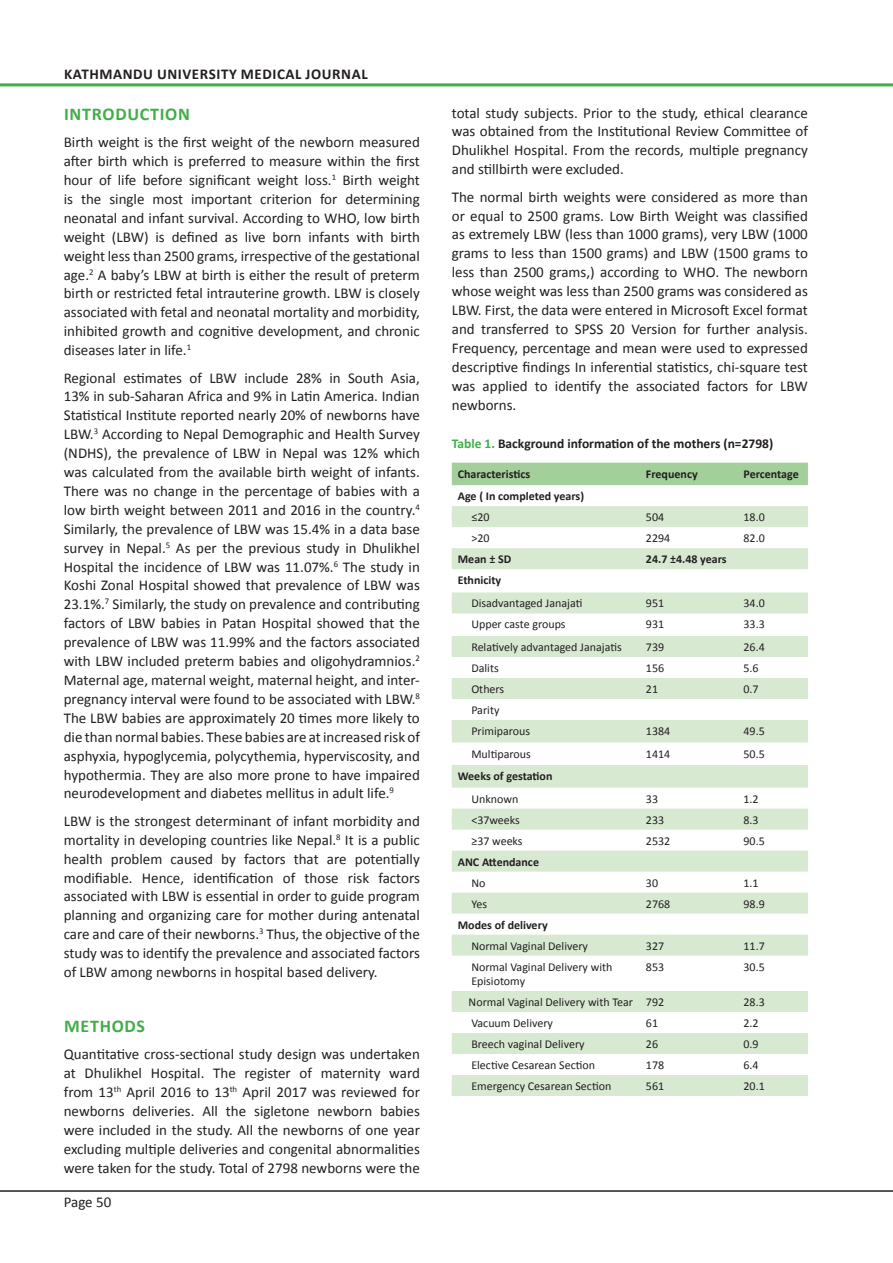
<style>
.page{position:relative;width:893px;height:1263px;background:#fff}
.page>*{position:absolute;margin:0;border:0;box-sizing:border-box;transform-origin:0 0}
.Heading_2_-_Sub_head{font:700 18px "Calibri";letter-spacing:.04em;color:#40ae49}
.Normal_Text{font:700 18px "Calibri";letter-spacing:.04em;color:#40ae49}
.Normal_Text-2{font:15px/18.9px "Calibri";color:#231f20;text-align:justify}
.Heading_2_-_Sub_head-2{font:700 15px "Calibri";letter-spacing:.04em;color:#231f20}
.Table_Figure_Legend{font:700 13.5px "Calibri";color:#231f20}
.Table_Text{font:12px "Calibri";color:#231f20}
.Table_Text-2{font:700 12px "Calibri";color:#231f20}
.s1{color:#40ae49}
</style>
<div class="page">
<hr style="left:0;top:1190px;width:893px;height:2px;background:#231f20">
<hr style="left:0;top:83px;width:893px;height:3px;background:#40ae49">
<div style="left:452px;top:463px;width:356px;height:22px;background:#a3cf9a"></div>
<svg style="left:452px;top:506px;width:356px;height:590px"></svg>
<p class="Heading_2_-_Sub_head-2" style="left:64px;top:64px;width:305px">KATHMANDU UNIVERSITY MEDICAL JOURNAL</p>
<p class="Heading_2_-_Sub_head" style="left:64px;top:102px;width:127px">INTRODUCTION</p>
<p class="Normal_Text-2" style="left:64px;top:133px;width:358px">Birth weight is the first weight of the newborn measured after birth which is preferred to measure within the first hour of life before significant weight loss.<sup>1</sup> Birth weight is the single most important criterion for determining neonatal and infant survival. According to WHO, low birth weight (LBW) is defined as live born infants with birth weight less than 2500 grams, irrespective of the gestational age.<sup>2</sup> A baby’s LBW at birth is either the result of preterm birth or restricted fetal intrauterine growth. LBW is closely associated with fetal and neonatal mortality and morbidity, inhibited growth and cognitive development, and chronic diseases later in life.<sup>1</sup></p>
<p class="Normal_Text-2" style="left:64px;top:368px;width:358px">Regional estimates of LBW include 28% in South Asia, 13% in sub-Saharan Africa and 9% in Latin America. Indian Statistical Institute reported nearly 20% of newborns have LBW.<sup>3</sup> According to Nepal Demographic and Health Survey (NDHS), the prevalence of LBW in Nepal was 12% which was calculated from the available birth weight of infants.<br>There was no change in the percentage of babies with a low birth weight between 2011 and 2016 in the country.<sup>4<br></sup>Similarly, the prevalence of LBW was 15.4% in a data base survey in Nepal.<sup>5</sup> As per the previous study in Dhulikhel Hospital the incidence of LBW was 11.07%.<sup>6</sup> The study in Koshi Zonal Hospital showed that prevalence of LBW was 23.1%.<sup>7</sup> Similarly, the study on prevalence and contributing factors of LBW babies in Patan Hospital showed that the prevalence of LBW was 11.99% and the factors associated with LBW included preterm babies and oligohydramnios.<sup>2<br></sup>Maternal age, maternal weight, maternal height, and inter&shy;pregnancy interval were found to be associated with LBW.<sup>8<br></sup>The LBW babies are approximately 20 times more likely to die than normal babies. These babies are at increased risk of asphyxia, hypoglycemia, polycythemia, hyperviscosity, and hypothermia. They are also more prone to have impaired neurodevelopment and diabetes mellitus in adult life.<sup>9</sup></p>
<p class="Normal_Text-2" style="left:64px;top:811px;width:358px">LBW is the strongest determinant of infant morbidity and mortality in developing countries like Nepal.<sup>8</sup> It is a public health problem caused by factors that are potentially modifiable. Hence, identification of those risk factors associated with LBW is essential in order to guide program planning and organizing care for mother during antenatal care and care of their newborns.<sup>3</sup> Thus, the objective of the study was to identify the prevalence and associated factors of LBW among newborns in hospital based delivery.</p>
<p class="Normal_Text" style="left:64px;top:1014px;width:83px">METHODS</p>
<p class="Normal_Text-2" style="left:64px;top:1045px;width:358px">Quantitative cross-sectional study design was undertaken at Dhulikhel Hospital. The register of maternity ward from 13<sup>th</sup> April 2016 to 13<sup>th</sup> April 2017 was reviewed for newborns deliveries. All the sigletone newborn babies were included in the study. All the newborns of one year excluding multiple deliveries and congenital abnormalities were taken for the study. Total of 2798 newborns were the</p>
<p class="Normal_Text-2" style="left:64px;top:1193px;width:49px">Page 50</p>
<p class="Normal_Text-2" style="left:452px;top:103px;width:358px">total study subjects. Prior to the study, ethical clearance was obtained from the Institutional Review Committee of Dhulikhel Hospital. From the records, multiple pregnancy and stillbirth were excluded.</p>
<p class="Normal_Text-2" style="left:452px;top:187px;width:358px">The normal birth weights were considered as more than or equal to 2500 grams. Low Birth Weight was classified as extremely LBW (less than 1000 grams), very LBW (1000 grams to less than 1500 grams) and LBW (1500 grams to less than 2500 grams,) according to WHO. The newborn whose weight was less than 2500 grams was considered as LBW. First, the data were entered in Microsoft Excel format and transferred to SPSS 20 Version for further analysis.<br>Frequency, percentage and mean were used to expressed descriptive findings In inferential statistics, chi-square test was applied to identify the associated factors for LBW newborns.</p>
<p class="Table_Figure_Legend" style="left:452px;top:435px;width:323px"><span class="s1">Table 1.</span> Background information of the mothers (n=2798)</p>
<p class="Table_Text-2" style="left:458px;top:466px;width:74px">Characteristics</p>
<p class="Table_Text-2" style="left:646px;top:466px;width:53px">Frequency</p>
<p class="Table_Text-2" style="left:743px;top:466px;width:57px">Percentage</p>
<p class="Table_Text-2" style="left:458px;top:488px;width:128px">Age ( In completed years)</p>
<p class="Table_Text" style="left:471px;top:510px;width:20px">≤20</p>
<p class="Table_Text" style="left:646px;top:510px;width:20px">504</p>
<p class="Table_Text" style="left:743px;top:510px;width:23px">18.0</p>
<p class="Table_Text" style="left:471px;top:531px;width:20px">&gt;20</p>
<p class="Table_Text" style="left:646px;top:531px;width:26px">2294</p>
<p class="Table_Text" style="left:743px;top:531px;width:23px">82.0</p>
<p class="Table_Text-2" style="left:458px;top:551px;width:55px">Mean ± SD</p>
<p class="Table_Text-2" style="left:646px;top:551px;width:82px">24.7 ±4.48 years</p>
<p class="Table_Text-2" style="left:458px;top:572px;width:45px">Ethnicity</p>
<p class="Table_Text" style="left:471px;top:596px;width:113px">Disadvantaged Janajati</p>
<p class="Table_Text" style="left:646px;top:596px;width:20px">951</p>
<p class="Table_Text" style="left:743px;top:596px;width:23px">34.0</p>
<p class="Table_Text" style="left:471px;top:617px;width:96px">Upper caste groups</p>
<p class="Table_Text" style="left:646px;top:617px;width:20px">931</p>
<p class="Table_Text" style="left:743px;top:617px;width:23px">33.3</p>
<p class="Table_Text" style="left:471px;top:639px;width:152px">Relatively advantaged Janajatis</p>
<p class="Table_Text" style="left:646px;top:639px;width:20px">739</p>
<p class="Table_Text" style="left:743px;top:639px;width:23px">26.4</p>
<p class="Table_Text" style="left:471px;top:660px;width:29px">Dalits</p>
<p class="Table_Text" style="left:646px;top:660px;width:20px">156</p>
<p class="Table_Text" style="left:743px;top:660px;width:17px">5.6</p>
<p class="Table_Text" style="left:471px;top:681px;width:34px">Others</p>
<p class="Table_Text" style="left:646px;top:681px;width:14px">21</p>
<p class="Table_Text" style="left:743px;top:681px;width:17px">0.7</p>
<p class="Table_Text" style="left:471px;top:702px;width:30px">Parity</p>
<p class="Table_Text" style="left:471px;top:723px;width:60px">Primiparous</p>
<p class="Table_Text" style="left:646px;top:723px;width:26px">1384</p>
<p class="Table_Text" style="left:743px;top:723px;width:23px">49.5</p>
<p class="Table_Text" style="left:471px;top:746px;width:61px">Multiparous</p>
<p class="Table_Text" style="left:646px;top:746px;width:26px">1414</p>
<p class="Table_Text" style="left:743px;top:746px;width:23px">50.5</p>
<p class="Table_Text-2" style="left:458px;top:768px;width:96px">Weeks of gestation</p>
<p class="Table_Text" style="left:471px;top:791px;width:48px">Unknown</p>
<p class="Table_Text" style="left:646px;top:791px;width:14px">33</p>
<p class="Table_Text" style="left:743px;top:791px;width:17px">1.2</p>
<p class="Table_Text" style="left:471px;top:812px;width:50px">&lt;37weeks</p>
<p class="Table_Text" style="left:646px;top:812px;width:20px">233</p>
<p class="Table_Text" style="left:743px;top:812px;width:17px">8.3</p>
<p class="Table_Text" style="left:471px;top:833px;width:53px">≥37 weeks</p>
<p class="Table_Text" style="left:646px;top:833px;width:26px">2532</p>
<p class="Table_Text" style="left:743px;top:833px;width:23px">90.5</p>
<p class="Table_Text-2" style="left:458px;top:854px;width:83px">ANC Attendance</p>
<p class="Table_Text" style="left:471px;top:875px;width:16px">No</p>
<p class="Table_Text" style="left:646px;top:875px;width:14px">30</p>
<p class="Table_Text" style="left:743px;top:875px;width:17px">1.1</p>
<p class="Table_Text" style="left:471px;top:896px;width:17px">Yes</p>
<p class="Table_Text" style="left:646px;top:896px;width:26px">2768</p>
<p class="Table_Text" style="left:743px;top:896px;width:23px">98.9</p>
<p class="Table_Text-2" style="left:458px;top:917px;width:91px">Modes of delivery</p>
<p class="Table_Text" style="left:471px;top:938px;width:118px">Normal Vaginal Delivery</p>
<p class="Table_Text" style="left:646px;top:938px;width:20px">327</p>
<p class="Table_Text" style="left:743px;top:938px;width:23px">11.7</p>
<p class="Table_Text" style="left:471px;top:959px;width:143px">Normal Vaginal Delivery with</p>
<p class="Table_Text" style="left:471px;top:973px;width:55px">Episiotomy</p>
<p class="Table_Text" style="left:646px;top:959px;width:20px">853</p>
<p class="Table_Text" style="left:743px;top:959px;width:23px">30.5</p>
<p class="Table_Text" style="left:469px;top:994px;width:166px">Normal Vaginal Delivery with Tear</p>
<p class="Table_Text" style="left:646px;top:994px;width:20px">792</p>
<p class="Table_Text" style="left:743px;top:994px;width:23px">28.3</p>
<p class="Table_Text" style="left:471px;top:1015px;width:83px">Vacuum Delivery</p>
<p class="Table_Text" style="left:646px;top:1015px;width:14px">61</p>
<p class="Table_Text" style="left:743px;top:1015px;width:17px">2.2</p>
<p class="Table_Text" style="left:471px;top:1036px;width:115px">Breech vaginal Delivery</p>
<p class="Table_Text" style="left:646px;top:1036px;width:14px">26</p>
<p class="Table_Text" style="left:743px;top:1036px;width:17px">0.9</p>
<p class="Table_Text" style="left:471px;top:1057px;width:125px">Elective Cesarean Section</p>
<p class="Table_Text" style="left:646px;top:1057px;width:20px">178</p>
<p class="Table_Text" style="left:743px;top:1057px;width:17px">6.4</p>
<p class="Table_Text" style="left:471px;top:1078px;width:141px">Emergency Cesarean Section</p>
<p class="Table_Text" style="left:646px;top:1078px;width:20px">561</p>
<p class="Table_Text" style="left:743px;top:1078px;width:23px">20.1</p>
</div>
